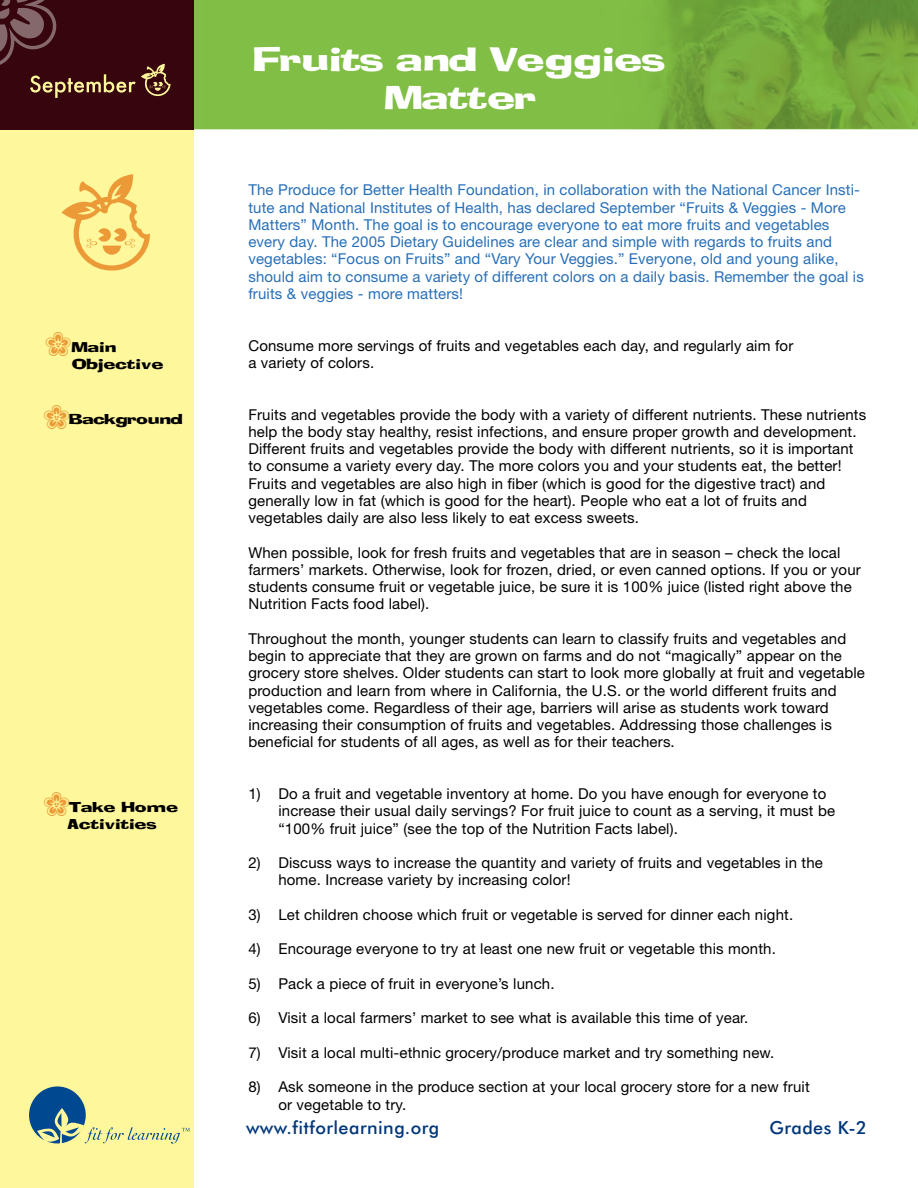
<style>
.page{position:relative;width:918px;height:1188px;background:#fff}
.page>*{position:absolute;margin:0;border:0;box-sizing:border-box;transform-origin:0 0}
.t1{font:31.5px/37.8px "Blox Extended";color:#fff;text-align:center}
.t2{font:30px "The Kids";color:#ec9a37}
.t3{font:500 18px "Futura BT";letter-spacing:.025em;color:#00377b}
.t4{font:15px/17.2px "Helvetica Neue";letter-spacing:.01em;color:#000}
.t5{font:15px/17.2px "Helvetica Neue";letter-spacing:.01em;color:#276fb8}
.t6{font:13.5px/17.7px "Blox Extended";letter-spacing:.01em;color:#000}
</style>
<div class="page">
<div style="left:0;top:128px;width:193px;height:1060px;background:#fff79b"></div>
<div style="left:0;top:0;width:193px;height:129px;background:#36050d"></div>
<img style="left:202px;top:0;width:716px;height:130px">
<svg style="left:0;top:0;width:171px;height:98px"></svg>
<svg style="left:29px;top:1086px;width:161px;height:58px"></svg>
<svg style="left:62px;top:174px;width:88px;height:97px"></svg>
<h2 class="t2" style="left:45px;top:328px;width:28px">‘</h2>
<p class="t6" style="left:71px;top:339px;width:94px">Main<br>Objective</p>
<h2 class="t2" style="left:43px;top:401px;width:28px">‘</h2>
<p class="t6" style="left:70px;top:412px;width:115px">Background</p>
<h2 class="t2" style="left:43px;top:788px;width:28px">‘</h2>
<p class="t6" style="left:67px;top:799px;width:112px">Take Home<br>Activities</p>
<h1 class="t1" style="left:255px;top:44px;width:412px">Fruits and Veggies<br>Matter</h1>
<p class="t5" style="left:248px;top:181px;width:617px">The Produce for Better Health Foundation, in collaboration with the National Cancer Insti&shy;tute and National Institutes of Health, has declared September “Fruits &amp; Veggies - More Matters” Month. The goal is to encourage everyone to eat more fruits and vegetables every day. The 2005 Dietary Guidelines are clear and simple with regards to fruits and vegetables: “Focus on Fruits” and “Vary Your Veggies.” Everyone, old and young alike, should aim to consume a variety of different colors on a daily basis. Remember the goal is fruits &amp; veggies - more matters!</p>
<p class="t4" style="left:248px;top:337px;width:546px">Consume more servings of fruits and vegetables each day, and regularly aim for a variety of colors.</p>
<p class="t4" style="left:248px;top:406px;width:619px">Fruits and vegetables provide the body with a variety of different nutrients. These nutrients help the body stay healthy, resist infections, and ensure proper growth and development.<br>Different fruits and vegetables provide the body with different nutrients, so it is important to consume a variety every day. The more colors you and your students eat, the better!<br>Fruits and vegetables are also high in fiber (which is good for the digestive tract) and generally low in fat (which is good for the heart). People who eat a lot of fruits and vegetables daily are also less likely to eat excess sweets.</p>
<p class="t4" style="left:248px;top:544px;width:614px">When possible, look for fresh fruits and vegetables that are in season – check the local farmers’ markets. Otherwise, look for frozen, dried, or even canned options. If you or your students consume fruit or vegetable juice, be sure it is 100% juice (listed right above the Nutrition Facts food label).</p>
<p class="t4" style="left:248px;top:630px;width:618px">Throughout the month, younger students can learn to classify fruits and vegetables and begin to appreciate that they are grown on farms and do not “magically” appear on the grocery store shelves. Older students can start to look more globally at fruit and vegetable production and learn from where in California, the U.S. or the world different fruits and vegetables come. Regardless of their age, barriers will arise as students work toward increasing their consumption of fruits and vegetables. Addressing those challenges is beneficial for students of all ages, as well as for their teachers.</p>
<p class="t4" style="left:278px;top:785px;width:558px;text-indent:-30px">1) Do a fruit and vegetable inventory at home. Do you have enough for everyone to increase their usual daily servings? For fruit juice to count as a serving, it must be “100% fruit juice” (see the top of the Nutrition Facts label).</p>
<p class="t4" style="left:278px;top:854px;width:546px;text-indent:-30px">2) Discuss ways to increase the quantity and variety of fruits and vegetables in the home. Increase variety by increasing color!</p>
<p class="t4" style="left:248px;top:906px;width:546px">3) Let children choose which fruit or vegetable is served for dinner each night.</p>
<p class="t4" style="left:248px;top:940px;width:529px">4) Encourage everyone to try at least one new fruit or vegetable this month.</p>
<p class="t4" style="left:248px;top:975px;width:308px">5) Pack a piece of fruit in everyone’s lunch.</p>
<p class="t4" style="left:248px;top:1009px;width:501px">6) Visit a local farmers’ market to see what is available this time of year.</p>
<p class="t4" style="left:248px;top:1044px;width:528px">7) Visit a local multi-ethnic grocery/produce market and try something new.</p>
<p class="t4" style="left:278px;top:1078px;width:533px;text-indent:-30px">8) Ask someone in the produce section at your local grocery store for a new fruit or vegetable to try.</p>
<p class="t3" style="left:246px;top:1117px;width:195px">www.fitforlearning.org</p>
<p class="t3" style="left:770px;top:1117px;width:99px">Grades K-2</p>
</div>
